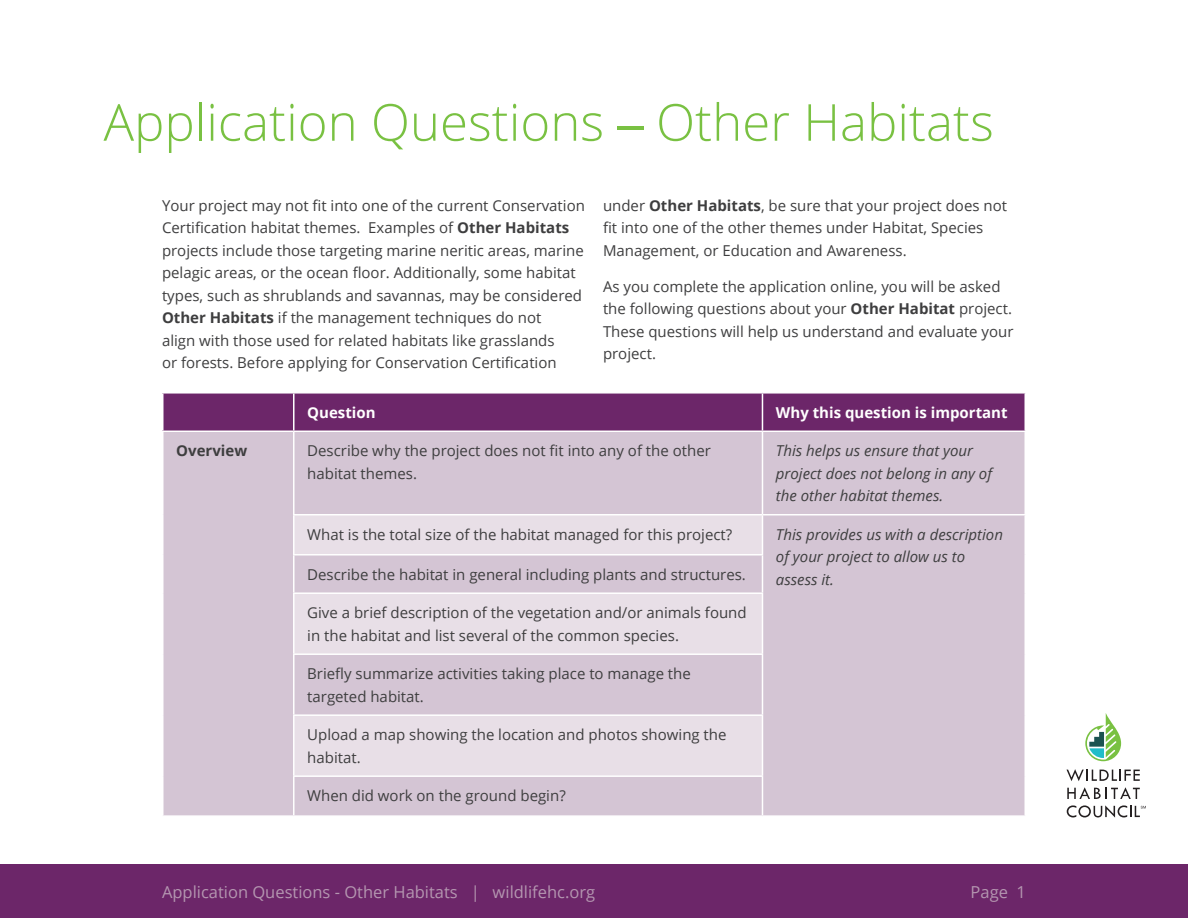
<style>
.page{position:relative;width:1188px;height:918px;background:#fff}
.page>*{position:absolute;margin:0;border:0;box-sizing:border-box;transform-origin:0 0}
.t1{font:300 51px "Open Sans";color:#79c142}
.t2{font:16.5px "Open Sans";color:#b496b0}
.t3{font:15px/22.5px "Open Sans";color:#3e3e3f}
.t4{font:italic 15px/22.5px "Open Sans";color:#3e3e3f}
.t5{font:700 15px "Open Sans";color:#fff}
.t6{font:700 15px "Open Sans";color:#3e3e3f}
.s1{font-family:"Gill Sans";font-weight:400}
.s2{font-weight:700}
</style>
<div class="page">
<div style="left:0;top:864px;width:1188px;height:54px;background:#6c2669"></div>
<svg style="left:1085px;top:713px;width:36px;height:48px"></svg>
<svg style="left:1067px;top:769px;width:73px;height:12px"></svg>
<svg style="left:1067px;top:787px;width:73px;height:12px"></svg>
<svg style="left:1067px;top:805px;width:79px;height:13px"></svg>
<div style="left:163px;top:393px;width:131px;height:38px;background:#6c2669"></div>
<div style="left:295px;top:394px;width:729px;height:37px;background:#6c2669"></div>
<div style="left:164px;top:432px;width:860px;height:383px;background:#d4c5d4"></div>
<svg style="left:295px;top:515px;width:467px;height:260px;background:#e0d5df"></svg>
<hr style="left:293px;top:432px;width:2px;height:82px;background:#fff">
<hr style="left:762px;top:432px;width:1px;height:82px;background:#fff">
<hr style="left:293px;top:592px;width:470px;height:2px;background:#fff">
<hr style="left:293px;top:653px;width:470px;height:2px;background:#fff">
<hr style="left:293px;top:714px;width:470px;height:2px;background:#fff">
<hr style="left:293px;top:775px;width:470px;height:2px;background:#fff">
<hr style="left:293px;top:556px;width:2px;height:36px;background:#fff">
<hr style="left:293px;top:594px;width:2px;height:59px;background:#fff">
<hr style="left:293px;top:655px;width:2px;height:59px;background:#fff">
<hr style="left:293px;top:716px;width:2px;height:59px;background:#fff">
<hr style="left:293px;top:777px;width:2px;height:38px;background:#fff">
<hr style="left:293px;top:514px;width:469px;height:1px;background:#fff">
<hr style="left:293px;top:515px;width:2px;height:39px;background:#fff">
<hr style="left:293px;top:554px;width:470px;height:2px;background:#fff">
<hr style="left:762px;top:514px;width:264px;height:1px;background:#fff">
<hr style="left:762px;top:515px;width:1px;height:39px;background:#fff">
<hr style="left:762px;top:556px;width:1px;height:36px;background:#fff">
<hr style="left:762px;top:594px;width:1px;height:59px;background:#fff">
<hr style="left:762px;top:655px;width:1px;height:59px;background:#fff">
<hr style="left:762px;top:716px;width:1px;height:59px;background:#fff">
<hr style="left:762px;top:777px;width:1px;height:38px;background:#fff">
<hr style="left:162px;top:392px;width:132px;height:2px;background:#fff">
<hr style="left:162px;top:394px;width:2px;height:37px;background:#fff">
<hr style="left:293px;top:394px;width:2px;height:37px;background:#fff">
<hr style="left:762px;top:394px;width:1px;height:37px;background:#fff">
<p class="t1" style="left:103px;top:87px;width:892px">Application Questions <span class="s1">–</span> Other Habitats</p>
<p class="t3" style="left:162px;top:193px;width:425px">Your project may not fit into one of the current Conservation Certification habitat themes. Examples of <span class="s2">Other Habitats </span>projects include those targeting marine neritic areas, marine pelagic areas, or the ocean floor. Additionally, some habitat types, such as shrublands and savannas, may be considered <span class="s2">Other Habitats</span> if the management techniques do not<br>align with those used for related habitats like grasslands<br>or forests. Before applying for Conservation Certification</p>
<p class="t3" style="left:603px;top:193px;width:406px">under <span class="s2">Other Habitats</span>, be sure that your project does not fit into one of the other themes under Habitat, Species<br>Management, or Education and Awareness.</p>
<p class="t3" style="left:603px;top:274px;width:412px">As you complete the application online, you will be asked the following questions about your <span class="s2">Other Habitat</span> project.<br>These questions will help us understand and evaluate your project.</p>
<p class="t5" style="left:307px;top:402px;width:70px">Question</p>
<p class="t5" style="left:776px;top:402px;width:233px">Why this question is important</p>
<p class="t6" style="left:176px;top:440px;width:72px">Overview</p>
<p class="t3" style="left:307px;top:439px;width:405px">Describe why the project does not fit into any of the other habitat themes.</p>
<p class="t4" style="left:776px;top:439px;width:218px">This helps us ensure that your project does not belong in any of the other habitat themes.</p>
<p class="t3" style="left:307px;top:523px;width:427px">What is the total size of the habitat managed for this project?</p>
<p class="t4" style="left:776px;top:523px;width:229px">This provides us with a description of your project to allow us to</p>
<p class="t3" style="left:307px;top:563px;width:440px">Describe the habitat in general including plants and structures.</p>
<p class="t4" style="left:776px;top:568px;width:59px">assess it.</p>
<p class="t3" style="left:307px;top:601px;width:441px">Give a brief description of the vegetation and/or animals found in the habitat and list several of the common species.</p>
<p class="t3" style="left:307px;top:662px;width:385px">Briefly summarize activities taking place to manage the targeted habitat.</p>
<p class="t3" style="left:307px;top:723px;width:421px">Upload a map showing the location and photos showing the habitat.</p>
<p class="t3" style="left:307px;top:784px;width:260px">When did work on the ground begin?</p>
<p class="t2" style="left:162px;top:881px;width:435px">Application Questions - Other Habitats | wildlifehc.org</p>
<p class="t2" style="left:971px;top:881px;width:57px">Page 1</p>
</div>
